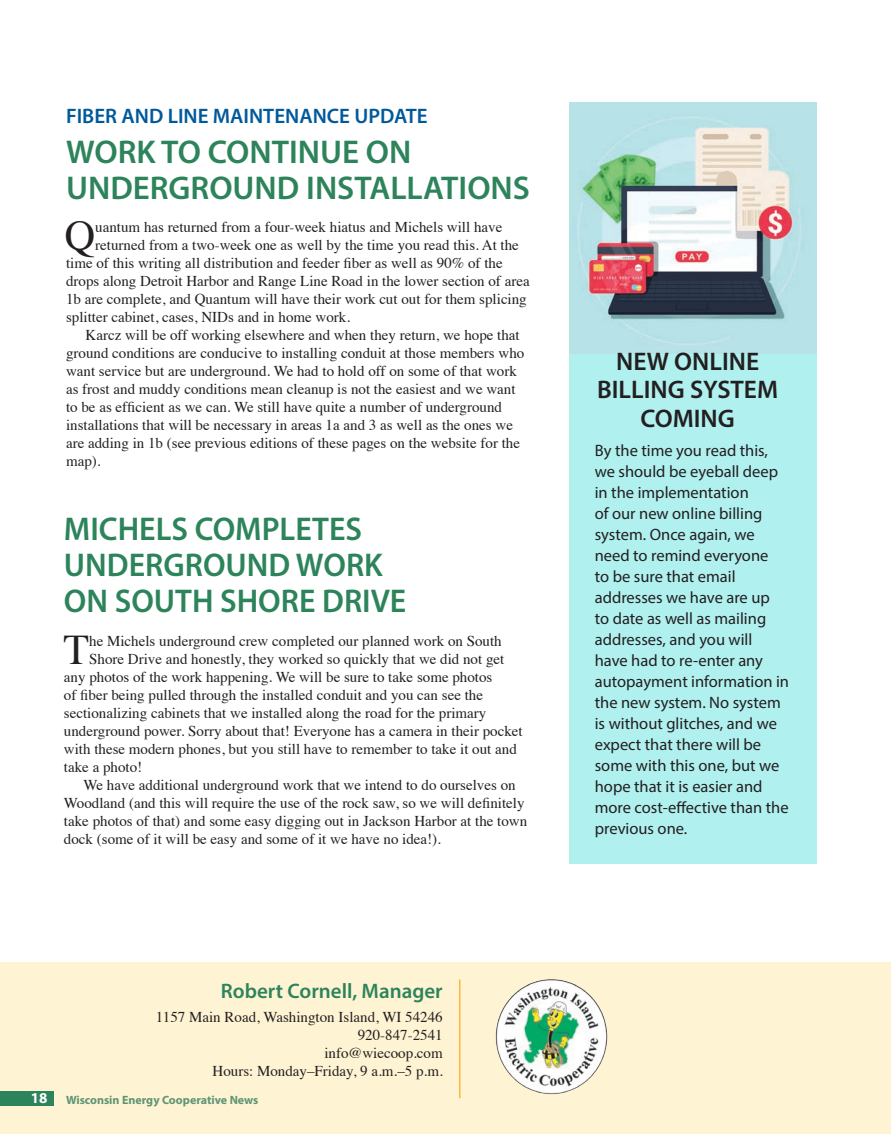
<style>
.page{position:relative;width:891px;height:1134px;background:#fff}
.page>*{position:absolute;margin:0;border:0;box-sizing:border-box;transform-origin:0 0}
.subheads{font:42.15px "Times";color:#231f20}
.subheads-2{font:600 33px/36px "Myriad Pro";color:#2d845b}
.subheads-3{font:600 25.5px/28.5px "Myriad Pro";color:#231f20;text-align:center}
.subheads-4{font:600 21px "Myriad Pro";color:#00599b}
.Contents_In_every_issue{font:600 21px "Myriad Pro";color:#2d845b}
.subheads-5{font:16.5px/21px "Myriad Pro";color:#231f20}
.subheads-6{font:15px/18px "Times";color:#231f20}
.Local_-_body_text{font:15px "Times";color:#231f20}
.t1{font:700 15px "Myriad Pro";color:#fff}
.t2{font:700 12px "Myriad Pro";color:#609474}
</style>
<div class="page">
<div style="left:569px;top:103px;width:248px;height:761px;background:#b0f0ef"></div>
<img style="left:569px;top:103px;width:248px;height:250px">
<div style="left:0;top:962px;width:891px;height:172px;background:#fef4d3"></div>
<hr style="left:459px;top:980px;width:1px;height:118px;background:#fcb53d">
<img style="left:495px;top:979px;width:113px;height:116px">
<div style="left:0;top:1091px;width:54px;height:14px;background:#2d845b"></div>
<p class="subheads-4" style="left:66px;top:102px;width:363px">FIBER AND LINE MAINTENANCE UPDATE</p>
<p class="subheads-2" style="left:66px;top:134px;width:347px">WORK TO CONTINUE ON</p>
<p class="subheads-2" style="left:66px;top:170px;width:465px">UNDERGROUND INSTALLATIONS</p>
<p class="subheads" style="left:65px;top:196px;width:32px">Q</p>
<p class="subheads-6" style="left:95px;top:216px;width:409px">uantum has returned from a four-week hiatus and Michels will have</p>
<p class="subheads-6" style="left:95px;top:234px;width:425px">returned from a two-week one as well by the time you read this. At the</p>
<p class="subheads-6" style="left:66px;top:252px;width:438px">time of this writing all distribution and feeder fiber as well as 90% of the</p>
<p class="subheads-6" style="left:66px;top:270px;width:465px">drops along Detroit Harbor and Range Line Road in the lower section of area</p>
<p class="subheads-6" style="left:66px;top:288px;width:462px">1b are complete, and Quantum will have their work cut out for them splicing</p>
<p class="subheads-6" style="left:66px;top:306px;width:286px">splitter cabinet, cases, NIDs and in home work.</p>
<p class="subheads-6" style="left:66px;top:324px;width:460px;text-indent:20px">Karcz will be off working elsewhere and when they return, we hope that ground conditions are conducive to installing conduit at those members who want service but are underground. We had to hold off on some of that work as frost and muddy conditions mean cleanup is not the easiest and we want to be as efficient as we can. We still have quite a number of underground installations that will be necessary in areas 1a and 3 as well as the ones we are adding in 1b (see previous editions of these pages on the website for the map).</p>
<p class="subheads-2" style="left:64px;top:510px;width:320px">MICHELS COMPLETES<br>UNDERGROUND WORK</p>
<p class="subheads-2" style="left:64px;top:582px;width:344px">ON SOUTH SHORE DRIVE</p>
<p class="subheads" style="left:63px;top:611px;width:27px">T</p>
<p class="subheads-6" style="left:89px;top:631px;width:414px">he Michels underground crew completed our planned work on South</p>
<p class="subheads-6" style="left:89px;top:649px;width:417px">Shore Drive and honestly, they worked so quickly that we did not get</p>
<p class="subheads-6" style="left:64px;top:667px;width:430px">any photos of the work happening. We will be sure to take some photos</p>
<p class="subheads-6" style="left:64px;top:685px;width:421px">of fiber being pulled through the installed conduit and you can see the</p>
<p class="subheads-6" style="left:64px;top:703px;width:424px">sectionalizing cabinets that we installed along the road for the primary</p>
<p class="subheads-6" style="left:64px;top:721px;width:460px">underground power. Sorry about that! Everyone has a camera in their pocket</p>
<p class="subheads-6" style="left:64px;top:739px;width:454px">with these modern phones, but you still have to remember to take it out and</p>
<p class="subheads-6" style="left:64px;top:757px;width:80px">take a photo!</p>
<p class="subheads-6" style="left:64px;top:775px;width:465px;text-indent:20px">We have additional underground work that we intend to do ourselves on Woodland (and this will require the use of the rock saw, so we will definitely take photos of that) and some easy digging out in Jackson Harbor at the town dock (some of it will be easy and some of it we have no idea!).</p>
<p class="Contents_In_every_issue" style="left:221px;top:977px;width:223px">Robert Cornell, Manager</p>
<p class="Local_-_body_text" style="left:156px;top:1003px;width:288px">1157 Main Road, Washington Island, WI 54246</p>
<p class="Local_-_body_text" style="left:358px;top:1021px;width:86px">920-847-2541</p>
<p class="Local_-_body_text" style="left:324px;top:1039px;width:120px">info@wiecoop.com</p>
<p class="Local_-_body_text" style="left:213px;top:1057px;width:232px">Hours: Monday–Friday, 9 a.m.–5 p.m.</p>
<p class="t1" style="left:31px;top:1088px;width:18px">18</p>
<p class="t2" style="left:66px;top:1092px;width:194px">Wisconsin Energy Cooperative News</p>
<p class="subheads-3" style="left:597px;top:346px;width:182px">NEW ONLINE<br>BILLING SYSTEM<br>COMING</p>
<p class="subheads-5" style="left:595px;top:439px;width:196px">By the time you read this, we should be eyeball deep in the implementation<br>of our new online billing system. Once again, we need to remind everyone<br>to be sure that email addresses we have are up<br>to date as well as mailing addresses, and you will have had to re-enter any autopayment information in the new system. No system is without glitches, and we expect that there will be some with this one, but we hope that it is easier and more cost-effective than the previous one.</p>
</div>
